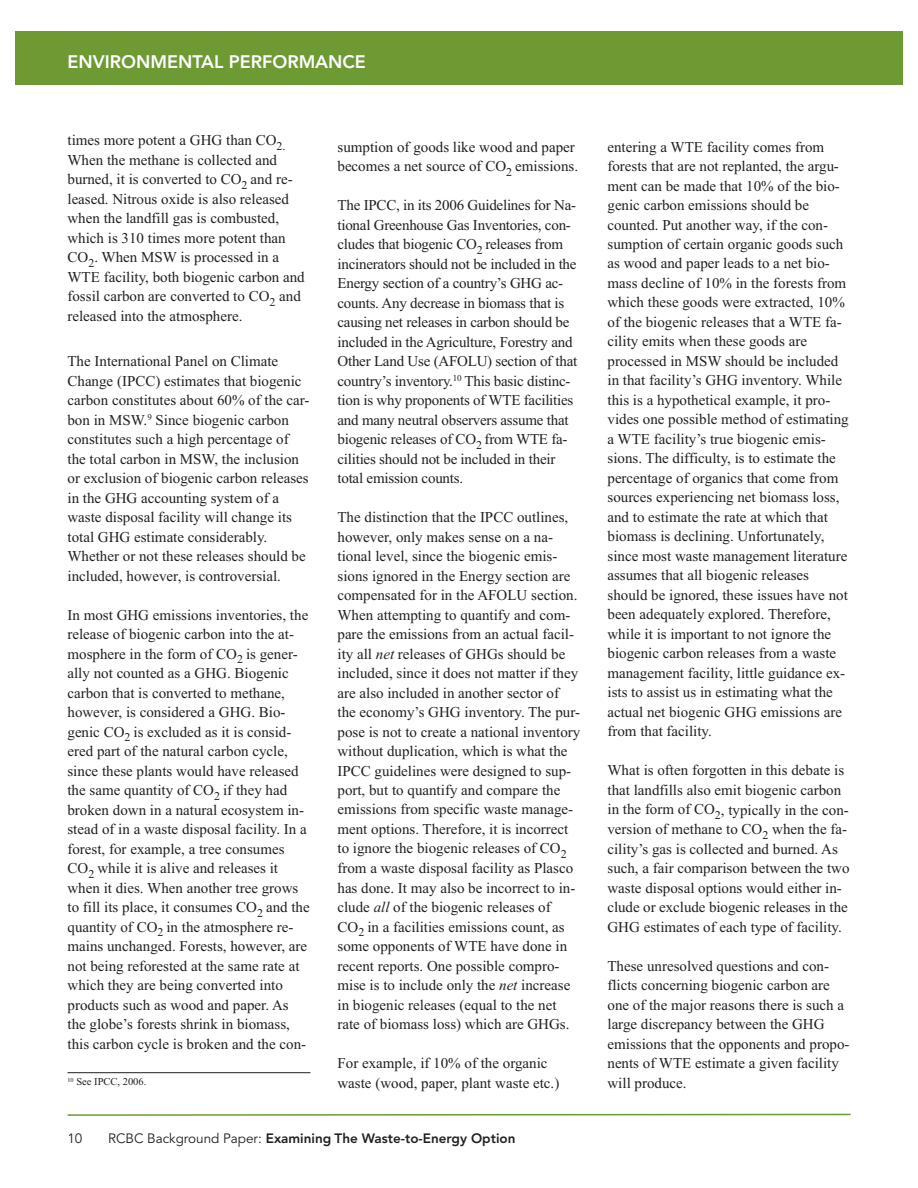
<style>
.page{position:relative;width:918px;height:1188px;background:#fff}
.page>*{position:absolute;margin:0;border:0;box-sizing:border-box;transform-origin:0 0}
.t1{font:800 18px "Avenir";color:#fff}
.t2{font:15px/19.5px "Times New Roman";color:#231f20}
.t3{font:800 13.5px "Avenir";color:#231f20}
.t4{font:13.5px "Avenir";color:#231f20}
.t5{font:10.5px "Times New Roman";color:#231f20}
.s1{font-style:italic}
.s2{font-weight:400}
</style>
<div class="page">
<div style="left:7px;top:32px;width:911px;height:54px;background:#6e9a34"></div>
<svg style="left:67px;top:1113px;width:784px;height:3px"></svg>
<hr style="left:68px;top:1072px;width:242px;height:1px;background:#231f20">
<p class="t1" style="left:68px;top:54px;width:300px">ENVIRONMENTAL PERFORMANCE</p>
<p class="t2" style="left:67px;top:130px;width:239px">times more potent a GHG than CO<sub>2.<br></sub>When the methane is collected and burned, it is converted to CO<sub>2</sub> and re&shy;leased. Nitrous oxide is also released when the landfill gas is combusted, which is 310 times more potent than CO<sub>2</sub>. When MSW is processed in a WTE facility, both biogenic carbon and fossil carbon are converted to CO<sub>2</sub> and released into the atmosphere.</p>
<p class="t2" style="left:67px;top:351px;width:244px">The International Panel on Climate Change (IPCC) estimates that biogenic carbon constitutes about 60% of the car&shy;bon in MSW.<sup>9</sup> Since biogenic carbon constitutes such a high percentage of the total carbon in MSW, the inclusion or exclusion of biogenic carbon releases in the GHG accounting system of a waste disposal facility will change its total GHG estimate considerably.<br>Whether or not these releases should be included, however, is controversial.</p>
<p class="t2" style="left:67px;top:605px;width:244px">In most GHG emissions inventories, the release of biogenic carbon into the at&shy;mosphere in the form of CO<sub>2</sub> is gener&shy;ally not counted as a GHG. Biogenic carbon that is converted to methane, however, is considered a GHG. Bio&shy;genic CO<sub>2</sub> is excluded as it is consid&shy;ered part of the natural carbon cycle, since these plants would have released the same quantity of CO<sub>2</sub> if they had broken down in a natural ecosystem in&shy;stead of in a waste disposal facility. In a forest, for example, a tree consumes CO<sub>2</sub> while it is alive and releases it when it dies. When another tree grows to fill its place, it consumes CO<sub>2</sub> and the quantity of CO<sub>2</sub> in the atmosphere re&shy;mains unchanged. Forests, however, are not being reforested at the same rate at which they are being converted into products such as wood and paper. As the globe’s forests shrink in biomass, this carbon cycle is broken and the con-</p>
<p class="t5" style="left:68px;top:1075px;width:80px"><sup>10</sup> See IPCC, 2006.</p>
<p class="t2" style="left:338px;top:137px;width:242px">sumption of goods like wood and paper becomes a net source of CO<sub>2</sub> emissions.</p>
<p class="t2" style="left:337px;top:195px;width:241px">The IPCC, in its 2006 Guidelines for Na&shy;tional Greenhouse Gas Inventories, con&shy;cludes that biogenic CO<sub>2</sub> releases from incinerators should not be included in the Energy section of a country’s GHG ac&shy;counts. Any decrease in biomass that is causing net releases in carbon should be included in the Agriculture, Forestry and Other Land Use (AFOLU) section of that country’s inventory.<sup>10</sup> This basic distinc&shy;tion is why proponents of WTE facilities and many neutral observers assume that biogenic releases of CO<sub>2</sub> from WTE fa&shy;cilities should not be included in their total emission counts.</p>
<p class="t2" style="left:338px;top:507px;width:244px">The distinction that the IPCC outlines, however, only makes sense on a na&shy;tional level, since the biogenic emis&shy;sions ignored in the Energy section are compensated for in the AFOLU section.<br>When attempting to quantify and com&shy;pare the emissions from an actual facil&shy;ity all <span class="s1">net</span> releases of GHGs should be included, since it does not matter if they are also included in another sector of the economy’s GHG inventory. The pur&shy;pose is not to create a national inventory without duplication, which is what the IPCC guidelines were designed to sup&shy;port, but to quantify and compare the emissions from specific waste manage&shy;ment options. Therefore, it is incorrect to ignore the biogenic releases of CO<sub>2 </sub>from a waste disposal facility as Plasco has done. It may also be incorrect to in&shy;clude <span class="s1">all</span> of the biogenic releases of CO<sub>2</sub> in a facilities emissions count, as some opponents of WTE have done in recent reports. One possible compro&shy;mise is to include only the <span class="s1">net</span> increase in biogenic releases (equal to the net rate of biomass loss) which are GHGs.</p>
<p class="t2" style="left:338px;top:1053px;width:223px">For example, if 10% of the organic waste (wood, paper, plant waste etc.)</p>
<p class="t4" style="left:68px;top:1133px;width:16px">10</p>
<p class="t3" style="left:108px;top:1133px;width:409px"><span class="s2">RCBC Background Paper:</span> Examining The Waste-to-Energy Option</p>
<p class="t2" style="left:608px;top:137px;width:243px">entering a WTE facility comes from forests that are not replanted, the argu&shy;ment can be made that 10% of the bio&shy;genic carbon emissions should be counted. Put another way, if the con&shy;sumption of certain organic goods such as wood and paper leads to a net bio&shy;mass decline of 10% in the forests from which these goods were extracted, 10% of the biogenic releases that a WTE fa&shy;cility emits when these goods are processed in MSW should be included in that facility’s GHG inventory. While this is a hypothetical example, it pro&shy;vides one possible method of estimating a WTE facility’s true biogenic emis&shy;sions. The difficulty, is to estimate the percentage of organics that come from sources experiencing net biomass loss, and to estimate the rate at which that biomass is declining. Unfortunately, since most waste management literature assumes that all biogenic releases should be ignored, these issues have not been adequately explored. Therefore, while it is important to not ignore the biogenic carbon releases from a waste management facility, little guidance ex&shy;ists to assist us in estimating what the actual net biogenic GHG emissions are from that facility.</p>
<p class="t2" style="left:607px;top:761px;width:244px">What is often forgotten in this debate is that landfills also emit biogenic carbon in the form of CO<sub>2</sub>, typically in the con&shy;version of methane to CO<sub>2</sub> when the fa&shy;cility’s gas is collected and burned. As such, a fair comparison between the two waste disposal options would either in&shy;clude or exclude biogenic releases in the GHG estimates of each type of facility.</p>
<p class="t2" style="left:608px;top:956px;width:244px">These unresolved questions and con&shy;flicts concerning biogenic carbon are one of the major reasons there is such a large discrepancy between the GHG emissions that the opponents and propo&shy;nents of WTE estimate a given facility will produce.</p>
</div>
